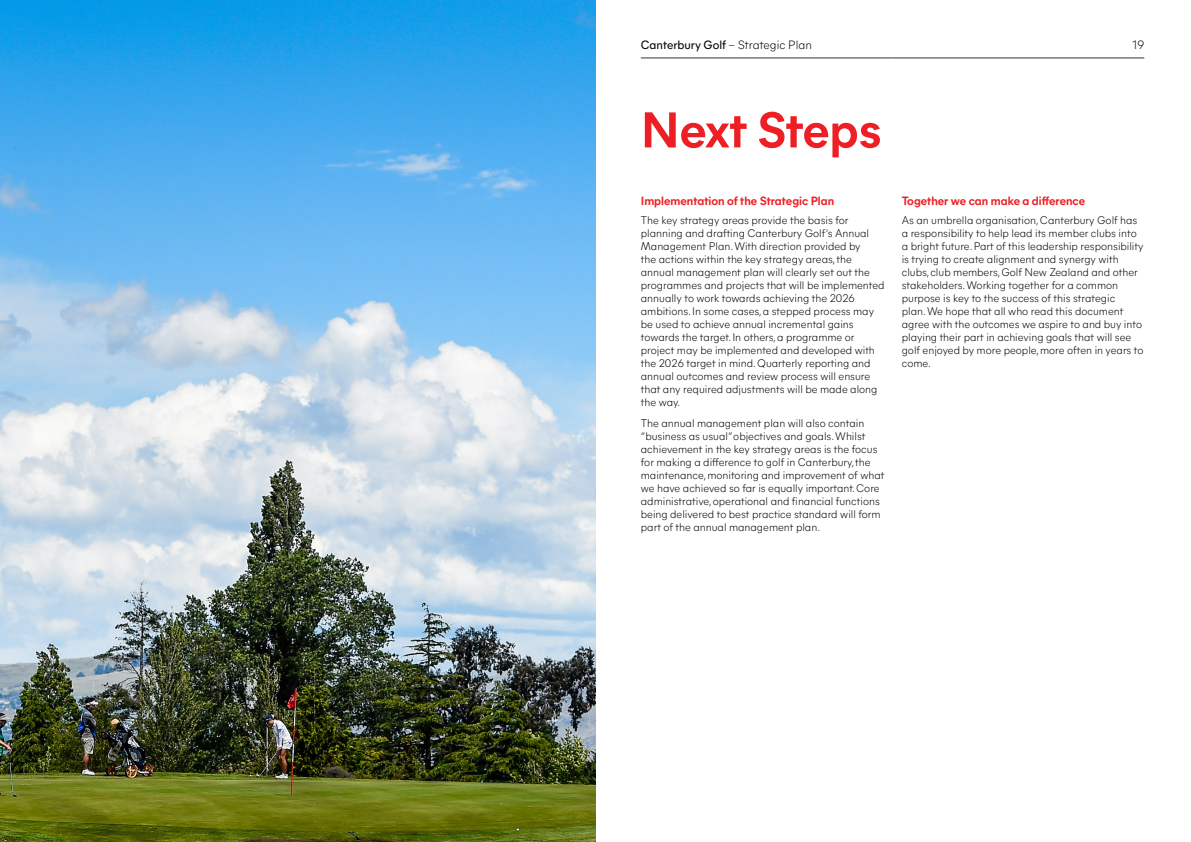
<style>
.page{position:relative;width:1191px;height:842px;background:#fff}
.page>*{position:absolute;margin:0;border:0;box-sizing:border-box;transform-origin:0 0}
.t1{font:700 50px "Mier A";color:#ed1f24}
.t2{font:700 12px "Mier A";color:#ed1f24}
.t3{font:12px "Mier A";color:#000}
.t4{font:300 12px "Mier A";color:#000}
.t5{font:300 11px/13px "Mier A";color:#000}
.s1{font-weight:300}
</style>
<div class="page">
<hr style="left:641px;top:58px;width:251px;height:1px;background:#303435">
<hr style="left:892px;top:58px;width:252px;height:1px;background:#303435">
<img style="left:0;top:0;width:595px;height:842px">
<p class="t3" style="left:641px;top:36px;width:172px">Canterbury Golf <span class="s1">– Strategic Plan</span></p>
<p class="t4" style="left:1132px;top:36px;width:13px">19</p>
<h1 class="t1" style="left:641px;top:93px;width:242px">Next Steps</h1>
<p class="t2" style="left:641px;top:192px;width:195px">Implementation of the Strategic Plan</p>
<p class="t5" style="left:641px;top:213px;width:245px">The key strategy areas provide the basis for planning and drafting Canterbury Golf’s Annual Management Plan. With direction provided by<br>the actions within the key strategy areas, the annual management plan will clearly set out the programmes and projects that will be implemented annually to work towards achieving the 2026 ambitions. In some cases, a stepped process may be used to achieve annual incremental gains towards the target. In others, a programme or project may be implemented and developed with the 2026 target in mind. Quarterly reporting and annual outcomes and review process will ensure that any required adjustments will be made along the way.</p>
<p class="t5" style="left:641px;top:416px;width:245px">The annual management plan will also contain “business as usual” objectives and goals. Whilst achievement in the key strategy areas is the focus for making a difference to golf in Canterbury, the maintenance, monitoring and improvement of what we have achieved so far is equally important. Core administrative, operational and financial functions being delivered to best practice standard will form part of the annual management plan.</p>
<p class="t2" style="left:901px;top:192px;width:185px">Together we can make a difference</p>
<p class="t5" style="left:901px;top:213px;width:243px">As an umbrella organisation, Canterbury Golf has a responsibility to help lead its member clubs into a bright future. Part of this leadership responsibility is trying to create alignment and synergy with clubs, club members, Golf New Zealand and other stakeholders. Working together for a common purpose is key to the success of this strategic<br>plan. We hope that all who read this document agree with the outcomes we aspire to and buy into playing their part in achieving goals that will see golf enjoyed by more people, more often in years to come.</p>
</div>
